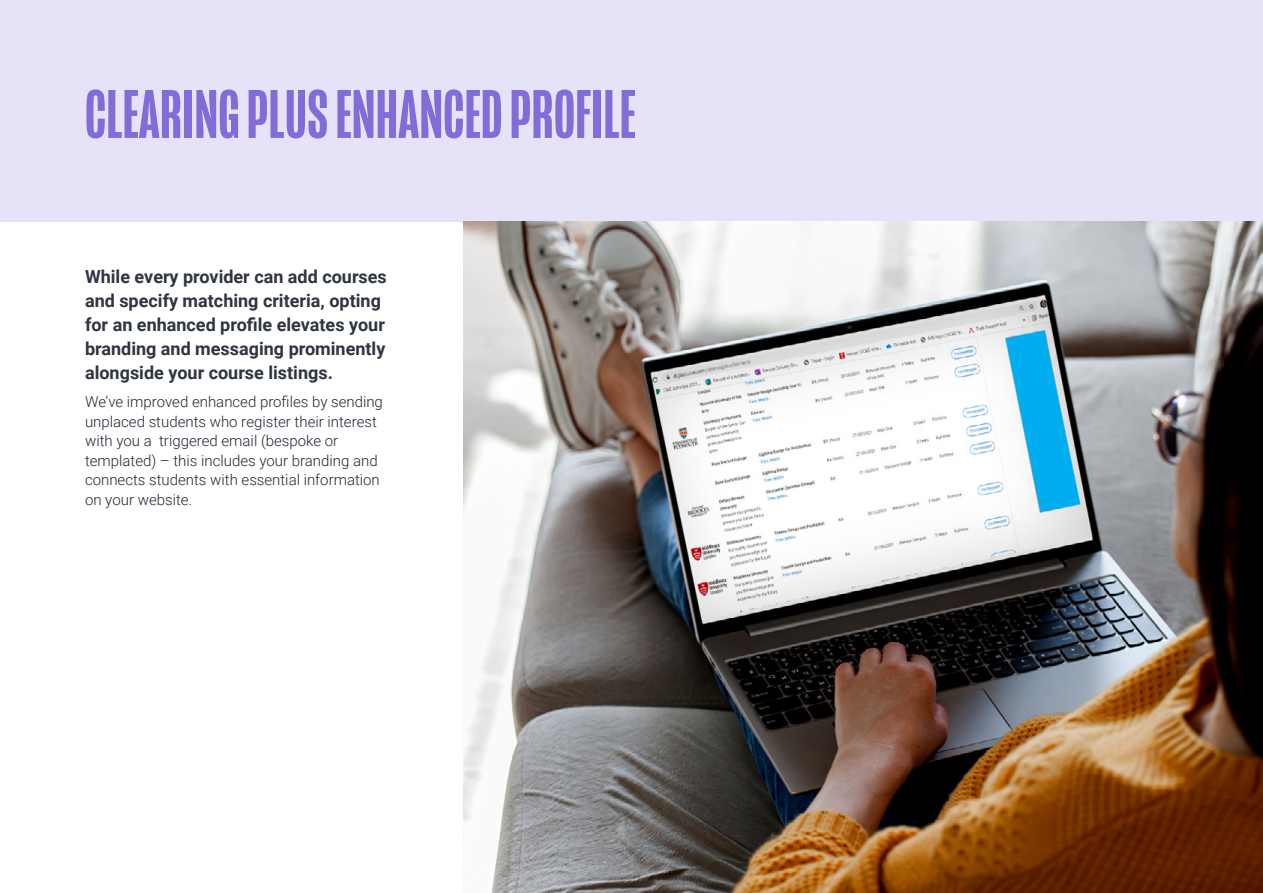
<style>
.page{position:relative;width:1263px;height:893px;background:#fff}
.page>*{position:absolute;margin:0;border:0;box-sizing:border-box;transform-origin:0 0}
.t1{font:500 70.5px "Mongoose";color:#836cd8}
.t2{font:700 18px/24px "Roboto";color:#2e3541}
.t3{font:300 15px/19.5px "Roboto";color:#1f2834}
</style>
<div class="page">
<div style="left:0;top:0;width:1263px;height:222px;background:#e6e2f7"></div>
<img style="left:463px;top:222px;width:800px;height:671px">
<h1 class="t1" style="left:85px;top:74px;width:552px">CLEARING PLUS ENHANCED PROFILE</h1>
<p class="t2" style="left:85px;top:264px;width:303px">While every provider can add courses and specify matching criteria, opting for an enhanced profile elevates your branding and messaging prominently alongside your course listings.</p>
<p class="t3" style="left:85px;top:392px;width:299px">We’ve improved enhanced profiles by sending unplaced students who register their interest with you a triggered email (bespoke or templated) – this includes your branding and connects students with essential information on your website.</p>
</div>
